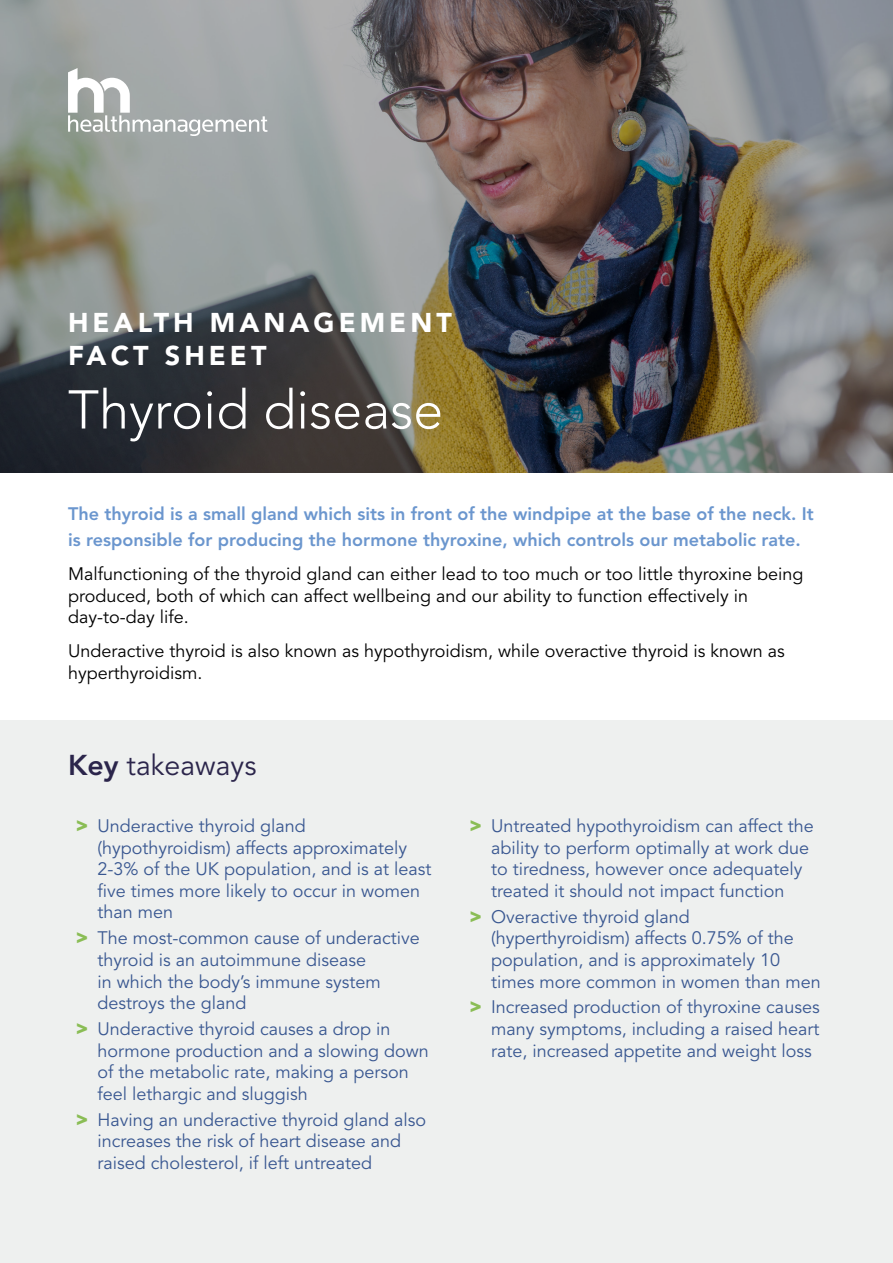
<style>
.page{position:relative;width:893px;height:1263px;background:#fff}
.page>*{position:absolute;margin:0;border:0;box-sizing:border-box;transform-origin:0 0}
.Front_Page_Title{font:300 54px "Avenir LT Pro";color:#fff}
.Sub-Heading{font:28.5px "Avenir LT Pro";color:#2b254b}
.Health_Matters{font:900 27px/32.4px "Avenir LT Pro";letter-spacing:.15em;color:#fff}
.t1{font:18px/21.6px "Avenir LT Pro";color:#395791}
.text_black{font:18px/21.6px "Avenir LT Pro";color:#000}
.Overview{font:800 18px/25.2px "Avenir LT Pro";color:#6b96ce}
.s1{font-weight:800}
.s2{font-family:"Arial";font-weight:900;color:#8abd55}
</style>
<div class="page">
<img style="left:0;top:0;width:893px;height:473px">
<div style="left:0;top:721px;width:893px;height:542px;background:#eef0ef"></div>
<svg style="left:68px;top:68px;width:200px;height:68px;background:#b1b5b5"></svg>
<p class="Health_Matters" style="left:68px;top:307px;width:385px">HEALTH MANAGEMENT<br>FACT SHEET</p>
<p class="Front_Page_Title" style="left:68px;top:378px;width:377px">Thyroid disease</p>
<p class="Overview" style="left:68px;top:502px;width:747px">The thyroid is a small gland which sits in front of the windpipe at the base of the neck. It is responsible for producing the hormone thyroxine, which controls our metabolic rate.</p>
<p class="text_black" style="left:68px;top:563px;width:737px">Malfunctioning of the thyroid gland can either lead to too much or too little thyroxine being produced, both of which can affect wellbeing and our ability to function effectively in day-to-day life.</p>
<p class="text_black" style="left:68px;top:641px;width:718px">Underactive thyroid is also known as hypothyroidism, while overactive thyroid is known as hyperthyroidism.</p>
<p class="Sub-Heading" style="left:68px;top:748px;width:190px"><span class="s1">Key</span> takeaways</p>
<p class="t1" style="left:97px;top:815px;width:336px;text-indent:-21px"><span class="s2">&gt;</span> Underactive thyroid gland (hypothyroidism) affects approximately<br>2-3% of the UK population, and is at least five times more likely to occur in women than men</p>
<p class="t1" style="left:97px;top:928px;width:324px;text-indent:-21px"><span class="s2">&gt;</span> The most-common cause of underactive thyroid is an autoimmune disease<br>in which the body’s immune system destroys the gland</p>
<p class="t1" style="left:97px;top:1018px;width:333px;text-indent:-21px"><span class="s2">&gt;</span> Underactive thyroid causes a drop in hormone production and a slowing down of the metabolic rate, making a person feel lethargic and sluggish</p>
<p class="t1" style="left:97px;top:1109px;width:330px;text-indent:-21px"><span class="s2">&gt;</span> Having an underactive thyroid gland also increases the risk of heart disease and raised cholesterol, if left untreated</p>
<p class="t1" style="left:491px;top:815px;width:324px;text-indent:-21px"><span class="s2">&gt;</span> Untreated hypothyroidism can affect the ability to perform optimally at work due to tiredness, however once adequately treated it should not impact function</p>
<p class="t1" style="left:491px;top:906px;width:331px;text-indent:-21px"><span class="s2">&gt;</span> Overactive thyroid gland (hyperthyroidism) affects 0.75% of the population, and is approximately 10 times more common in women than men</p>
<p class="t1" style="left:491px;top:997px;width:330px;text-align:justify;text-indent:-21px"><span class="s2">&gt;</span> Increased production of thyroxine causes many symptoms, including a raised heart rate, increased appetite and weight loss</p>
</div>
